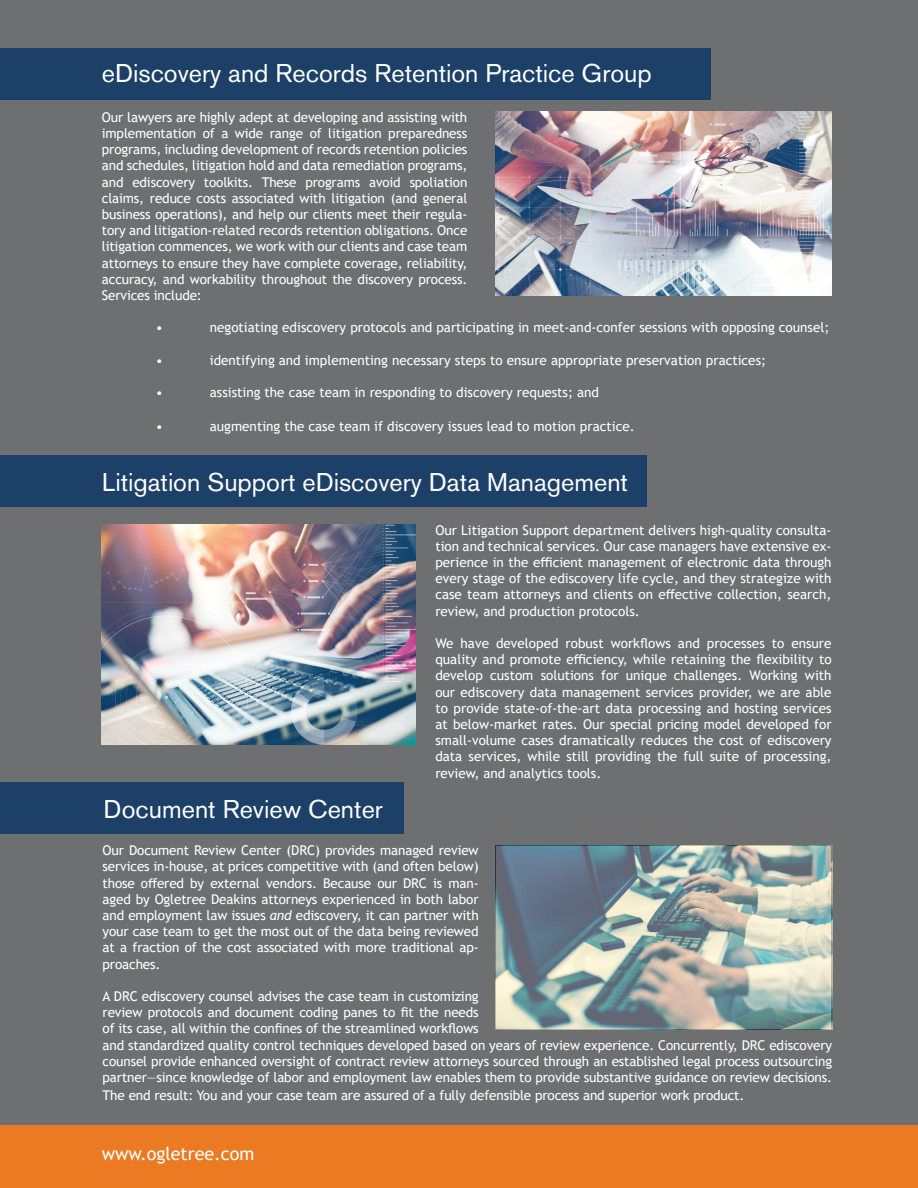
<style>
.page{position:relative;width:918px;height:1188px;background:#6d6f71}
.page>*{position:absolute;margin:0;border:0;box-sizing:border-box;transform-origin:0 0}
.t1{font:25.5px "Akzidenz Grotesk BE";color:#fff}
.t2{font:18px "Trebuchet MS";color:#fff}
.t3{font:13.5px/16.2px "Trebuchet MS";letter-spacing:-.01em;color:#fff;text-align:justify}
.s1{font-style:italic}
</style>
<div class="page">
<div style="left:0;top:1125px;width:918px;height:63px;background:#ec7a23"></div>
<img style="left:495px;top:112px;width:337px;height:184px">
<div style="left:0;top:48px;width:711px;height:52px;background:#1d4068"></div>
<div style="left:0;top:455px;width:647px;height:52px;background:#1d4068"></div>
<div style="left:0;top:782px;width:404px;height:52px;background:#1d4068"></div>
<img style="left:102px;top:525px;width:313px;height:220px">
<img style="left:496px;top:845px;width:336px;height:184px">
<p class="t1" style="left:102px;top:58px;width:551px">eDiscovery and Records Retention Practice Group</p>
<p class="t3" style="left:102px;top:109px;width:367px">Our lawyers are highly adept at developing and assisting with implementation of a wide range of litigation preparedness programs, including development of records retention policies and schedules, litigation hold and data remediation programs, and ediscovery toolkits. These programs avoid spoliation claims, reduce costs associated with litigation (and general business operations), and help our clients meet their regula&shy;tory and litigation-related records retention obligations. Once litigation commences, we work with our clients and case team attorneys to ensure they have complete coverage, reliability, accuracy, and workability throughout the discovery process.<br>Services include:</p>
<p class="t3" style="left:156px;top:319px;width:9px">•</p>
<p class="t3" style="left:210px;top:319px;width:621px">negotiating ediscovery protocols and participating in meet-and-confer sessions with opposing counsel;</p>
<p class="t3" style="left:156px;top:352px;width:9px">•</p>
<p class="t3" style="left:210px;top:352px;width:558px">identifying and implementing necessary steps to ensure appropriate preservation practices;</p>
<p class="t3" style="left:156px;top:384px;width:9px">•</p>
<p class="t3" style="left:210px;top:384px;width:391px">assisting the case team in responding to discovery requests; and</p>
<p class="t3" style="left:156px;top:418px;width:9px">•</p>
<p class="t3" style="left:210px;top:418px;width:426px">augmenting the case team if discovery issues lead to motion practice.</p>
<p class="t1" style="left:102px;top:467px;width:527px">Litigation Support eDiscovery Data Management</p>
<p class="t1" style="left:104px;top:794px;width:281px">Document Review Center</p>
<p class="t3" style="left:435px;top:522px;width:398px">Our Litigation Support department delivers high-quality consulta&shy;tion and technical services. Our case managers have extensive ex&shy;perience in the efficient management of electronic data through every stage of the ediscovery life cycle, and they strategize with case team attorneys and clients on effective collection, search, review, and production protocols.</p>
<p class="t3" style="left:435px;top:635px;width:398px">We have developed robust workflows and processes to ensure quality and promote efficiency, while retaining the flexibility to develop custom solutions for unique challenges. Working with our ediscovery data management services provider, we are able to provide state-of-the-art data processing and hosting services at below-market rates. Our special pricing model developed for small-volume cases dramatically reduces the cost of ediscovery data services, while still providing the full suite of processing, review, and analytics tools.</p>
<p class="t3" style="left:103px;top:842px;width:378px">Our Document Review Center (DRC) provides managed review services in-house, at prices competitive with (and often below) those offered by external vendors. Because our DRC is man&shy;aged by Ogletree Deakins attorneys experienced in both labor and employment law issues <span class="s1">and</span> ediscovery, it can partner with your case team to get the most out of the data being reviewed at a fraction of the cost associated with more traditional ap&shy;proaches.</p>
<p class="t3" style="left:103px;top:988px;width:731px;text-align:left">A DRC ediscovery counsel advises the case team in customizing<br>review protocols and document coding panes to fit the needs<br>of its case, all within the confines of the streamlined workflows<br>and standardized quality control techniques developed based on years of review experience. Concurrently, DRC ediscovery counsel provide enhanced oversight of contract review attorneys sourced through an established legal process outsourcing partner—since knowledge of labor and employment law enables them to provide substantive guidance on review decisions.</p>
<p class="t3" style="left:103px;top:1087px;width:643px">The end result: You and your case team are assured of a fully defensible process and superior work product.</p>
<p class="t2" style="left:102px;top:1142px;width:154px">www.ogletree.com</p>
</div>
